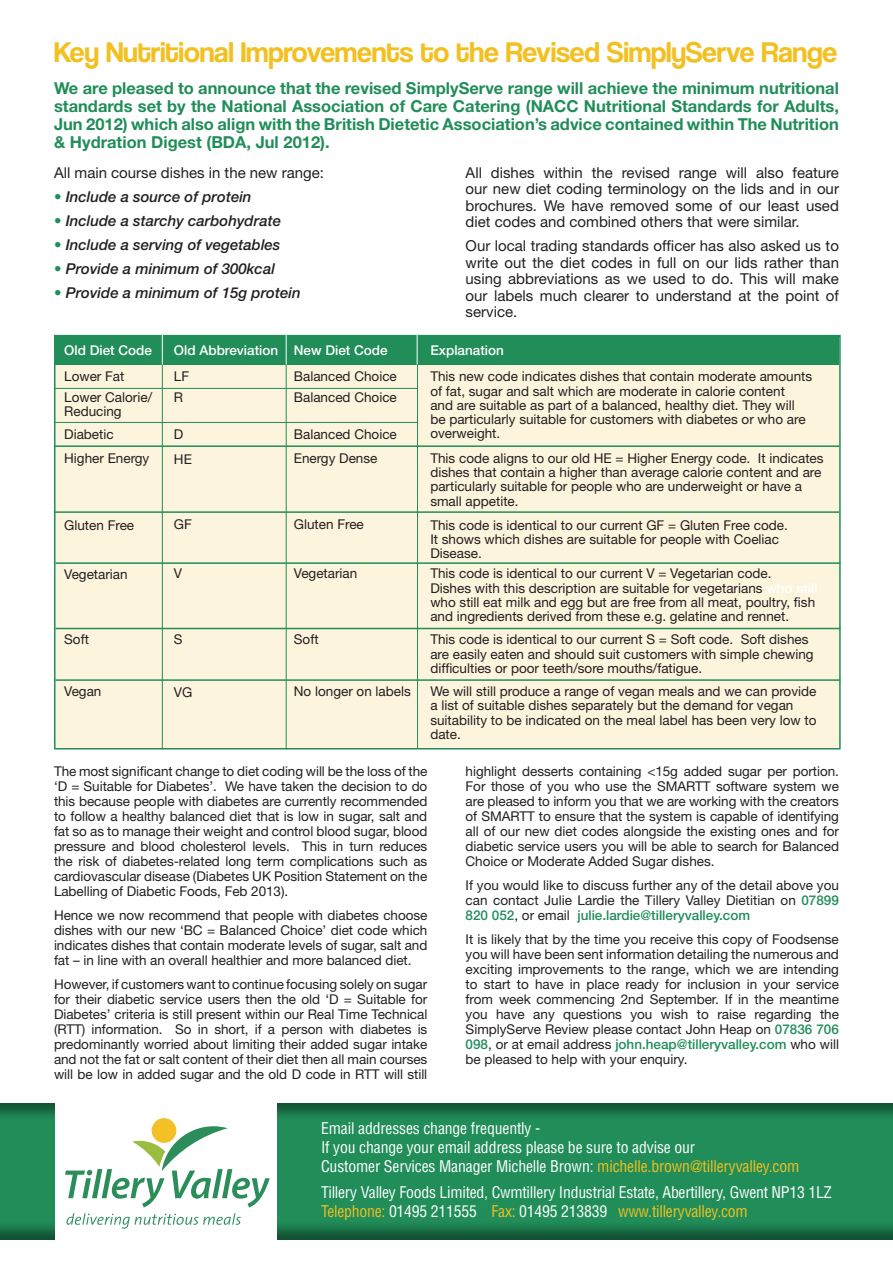
<style>
.page{position:relative;width:893px;height:1263px;background:#fff}
.page>*{position:absolute;margin:0;border:0;box-sizing:border-box;transform-origin:0 0}
.t1{font:29.7px "Coolvetica Rg";letter-spacing:-.005em;color:#f3c021}
.t2{font:700 16.5px/18px "Helvetica Neue";color:#218d59;text-align:justify}
.t3{font:condensed 15.75px "Helvetica";letter-spacing:-.01em;color:#fff}
.t4{font:condensed 15.75px "Helvetica";letter-spacing:-.015em;color:#f3c021}
.t5{font:15px/16.5px "Helvetica Neue";color:#231f20;text-align:justify}
.t6{font:italic 500 15px "Helvetica Neue";color:#231f20}
.t7{font:13.5px/15px "Helvetica Neue";color:#231f20;text-align:justify}
.t8{font:500 13.5px "Helvetica Neue";color:#fff}
.s1{color:#218d59}
.s2{font-weight:500;color:#fff}
.s3{font-weight:500;color:#218d59}
.s4{color:#f3c021}
.s5{color:#fff}
</style>
<div class="page">
<div style="left:0;top:1102px;width:893px;height:139px;background:#231f20;opacity:.5"></div>
<div style="left:55px;top:1096px;width:222px;height:153px;background:#fff"></div>
<div style="left:152px;top:1118px;width:24px;height:25px;background:#f3c025;border-radius:50%"></div>
<svg style="left:65px;top:1126px;width:205px;height:81px"></svg>
<svg style="left:67px;top:1213px;width:174px;height:15px"></svg>
<div style="left:54px;top:335px;width:787px;height:414px;background:#fcf4dc;border:2px solid #218d59"></div>
<div style="left:56px;top:335px;width:783px;height:30px;background:#218d59"></div>
<hr style="left:54px;top:445px;width:785px;height:2px;background:#218d59">
<hr style="left:54px;top:511px;width:785px;height:2px;background:#218d59">
<hr style="left:56px;top:562px;width:784px;height:2px;background:#218d59">
<hr style="left:56px;top:628px;width:784px;height:1px;background:#218d59">
<hr style="left:56px;top:679px;width:784px;height:2px;background:#218d59">
<hr style="left:54px;top:388px;width:363px;height:1px;background:#218d59">
<hr style="left:54px;top:422px;width:363px;height:1px;background:#218d59">
<hr style="left:162px;top:365px;width:1px;height:384px;background:#218d59">
<hr style="left:162px;top:335px;width:1px;height:30px;background:#fff">
<hr style="left:286px;top:335px;width:1px;height:30px;background:#fff">
<hr style="left:417px;top:335px;width:1px;height:30px;background:#fff">
<hr style="left:286px;top:365px;width:1px;height:384px;background:#218d59">
<hr style="left:417px;top:365px;width:1px;height:383px;background:#218d59">
<p class="t1" style="left:54px;top:35px;width:785px">Key Nutritional Improvements to the Revised SimplyServe Range</p>
<p class="t2" style="left:54px;top:78px;width:786px">We are pleased to announce that the revised SimplyServe range will achieve the minimum nutritional standards set by the National Association of Care Catering (NACC Nutritional Standards for Adults, Jun 2012) which also align with the British Dietetic Association’s advice contained within The Nutrition &amp; Hydration Digest (BDA, Jul 2012).</p>
<p class="t5" style="left:54px;top:164px;width:272px">All main course dishes in the new range:</p>
<p class="t6" style="left:54px;top:187px;width:199px"><span class="s1">•</span> Include a source of protein</p>
<p class="t6" style="left:54px;top:211px;width:228px"><span class="s1">•</span> Include a starchy carbohydrate</p>
<p class="t6" style="left:54px;top:235px;width:228px"><span class="s1">•</span> Include a serving of vegetables</p>
<p class="t6" style="left:54px;top:259px;width:222px"><span class="s1">•</span> Provide a minimum of 300kcal</p>
<p class="t6" style="left:54px;top:283px;width:248px"><span class="s1">•</span> Provide a minimum of 15g protein</p>
<p class="t5" style="left:466px;top:164px;width:375px">All dishes within the revised range will also feature our new diet coding terminology on the lids and in our brochures. We have removed some of our least used diet codes and combined others that were similar.</p>
<p class="t5" style="left:466px;top:237px;width:375px">Our local trading standards officer has also asked us to write out the diet codes in full on our lids rather than using abbreviations as we used to do. This will make our labels much clearer to understand at the point of service.</p>
<p class="t8" style="left:64px;top:342px;width:89px">Old Diet Code</p>
<p class="t7" style="left:64px;top:369px;width:62px">Lower Fat</p>
<p class="t7" style="left:64px;top:390px;width:89px">Lower Calorie/</p>
<p class="t7" style="left:64px;top:404px;width:59px">Reducing</p>
<p class="t7" style="left:64px;top:426px;width:51px">Diabetic</p>
<p class="t7" style="left:64px;top:451px;width:87px">Higher Energy</p>
<p class="t7" style="left:64px;top:517px;width:72px">Gluten Free</p>
<p class="t7" style="left:64px;top:566px;width:65px">Vegetarian</p>
<p class="t7" style="left:64px;top:631px;width:26px">Soft</p>
<p class="t7" style="left:64px;top:683px;width:39px">Vegan</p>
<p class="t8" style="left:174px;top:342px;width:106px">Old Abbreviation</p>
<p class="t7" style="left:174px;top:369px;width:17px">LF</p>
<p class="t7" style="left:174px;top:390px;width:11px">R</p>
<p class="t7" style="left:174px;top:426px;width:11px">D</p>
<p class="t7" style="left:174px;top:451px;width:19px">HE</p>
<p class="t8" style="left:294px;top:342px;width:95px">New Diet Code</p>
<p class="t7" style="left:294px;top:369px;width:105px">Balanced Choice</p>
<p class="t7" style="left:294px;top:390px;width:105px">Balanced Choice</p>
<p class="t7" style="left:294px;top:426px;width:105px">Balanced Choice</p>
<p class="t7" style="left:294px;top:451px;width:85px">Energy Dense</p>
<p class="t7" style="left:174px;top:516px;width:19px">GF</p>
<p class="t7" style="left:174px;top:566px;width:10px">V</p>
<p class="t7" style="left:294px;top:517px;width:72px">Gluten Free</p>
<p class="t7" style="left:294px;top:565px;width:65px">Vegetarian</p>
<p class="t7" style="left:174px;top:632px;width:10px">S</p>
<p class="t7" style="left:174px;top:684px;width:20px">VG</p>
<p class="t7" style="left:294px;top:631px;width:26px">Soft</p>
<p class="t7" style="left:294px;top:684px;width:119px">No longer on labels</p>
<p class="t8" style="left:430px;top:342px;width:75px">Explanation</p>
<p class="t7" style="left:430px;top:369px;width:383px;line-height:14.2px;text-align:left">This new code indicates dishes that contain moderate amounts of fat, sugar and salt which are moderate in calorie content<br>and are suitable as part of a balanced, healthy diet. They will be particularly suitable for customers with diabetes or who are overweight.</p>
<p class="t7" style="left:430px;top:450px;width:395px">This code aligns to our old HE = Higher Energy code. It indicates</p>
<p class="t7" style="left:430px;top:465px;width:393px;line-height:14.2px;text-align:left">dishes that contain a higher than average calorie content and are particularly suitable for people who are underweight or have a small appetite.</p>
<p class="t7" style="left:430px;top:517px;width:359px">This code is identical to our current GF = Gluten Free code.</p>
<p class="t7" style="left:430px;top:532px;width:350px;line-height:14.2px">It shows which dishes are suitable for people with Coeliac<br>Disease.</p>
<p class="t7" style="left:430px;top:566px;width:343px">This code is identical to our current V = Vegetarian code.</p>
<p class="t7" style="left:430px;top:580px;width:389px;line-height:14.2px;text-align:left">Dishes with this description are suitable for vegetarians <span class="s2">who still </span>who still eat milk and egg but are free from all meat, poultry, fish and ingredients derived from these e.g. gelatine and rennet.</p>
<p class="t7" style="left:430px;top:632px;width:385px;line-height:14.2px;text-align:left">This code is identical to our current S = Soft code. Soft dishes are easily eaten and should suit customers with simple chewing difficulties or poor teeth/sore mouths/fatigue.</p>
<p class="t7" style="left:430px;top:684px;width:388px;line-height:14.2px;text-align:left">We will still produce a range of vegan meals and we can provide a list of suitable dishes separately but the demand for vegan suitability to be indicated on the meal label has been very low to date.</p>
<p class="t7" style="left:54px;top:764px;width:375px">The most significant change to diet coding will be the loss of the ‘D = Suitable for Diabetes’. We have taken the decision to do this because people with diabetes are currently recommended to follow a healthy balanced diet that is low in sugar, salt and fat so as to manage their weight and control blood sugar, blood pressure and blood cholesterol levels. This in turn reduces the risk of diabetes-related long term complications such as cardiovascular disease (Diabetes UK Position Statement on the Labelling of Diabetic Foods, Feb 2013).</p>
<p class="t7" style="left:54px;top:908px;width:375px">Hence we now recommend that people with diabetes choose dishes with our new ‘BC = Balanced Choice’ diet code which indicates dishes that contain moderate levels of sugar, salt and fat – in line with an overall healthier and more balanced diet.</p>
<p class="t7" style="left:54px;top:977px;width:375px">However, if customers want to continue focusing solely on sugar for their diabetic service users then the old ‘D = Suitable for Diabetes’ criteria is still present within our Real Time Technical (RTT) information. So in short, if a person with diabetes is predominantly worried about limiting their added sugar intake and not the fat or salt content of their diet then all main courses will be low in added sugar and the old D code in RTT will still</p>
<p class="t7" style="left:466px;top:763px;width:375px">highlight desserts containing &lt;15g added sugar per portion.<br>For those of you who use the SMARTT software system we are pleased to inform you that we are working with the creators of SMARTT to ensure that the system is capable of identifying all of our new diet codes alongside the existing ones and for diabetic service users you will be able to search for Balanced Choice or Moderate Added Sugar dishes.</p>
<p class="t7" style="left:466px;top:877px;width:375px">If you would like to discuss further any of the detail above you can contact Julie Lardie the Tillery Valley Dietitian on <span class="s3">07899<br>820 052</span>, or email <span class="s3">julie.lardie@tilleryvalley.com</span></p>
<p class="t7" style="left:466px;top:931px;width:375px">It is likely that by the time you receive this copy of Foodsense you will have been sent information detailing the numerous and exciting improvements to the range, which we are intending to start to have in place ready for inclusion in your service from week commencing 2nd September. If in the meantime you have any questions you wish to raise regarding the SimplyServe Review please contact John Heap on <span class="s3">07836 706<br>098</span>, or at email address <span class="s3">john.heap@tilleryvalley.com</span> who will be pleased to help with your enquiry.</p>
<p class="t3" style="left:321px;top:1119px;width:221px">Email addresses change frequently -</p>
<p class="t3" style="left:321px;top:1137px;width:376px">If you change your email address please be sure to advise our</p>
<p class="t3" style="left:321px;top:1156px;width:480px">Customer Services Manager Michelle Brown: <span class="s4">michelle.brown@tilleryvalley.com</span></p>
<p class="t3" style="left:321px;top:1183px;width:512px">Tillery Valley Foods Limited, Cwmtillery Industrial Estate, Abertillery, Gwent NP13 1LZ</p>
<p class="t4" style="left:321px;top:1201px;width:428px">Telephone: <span class="s5">01495 211555</span> Fax: <span class="s5">01495 213839</span> www.tilleryvalley.com</p>
</div>
